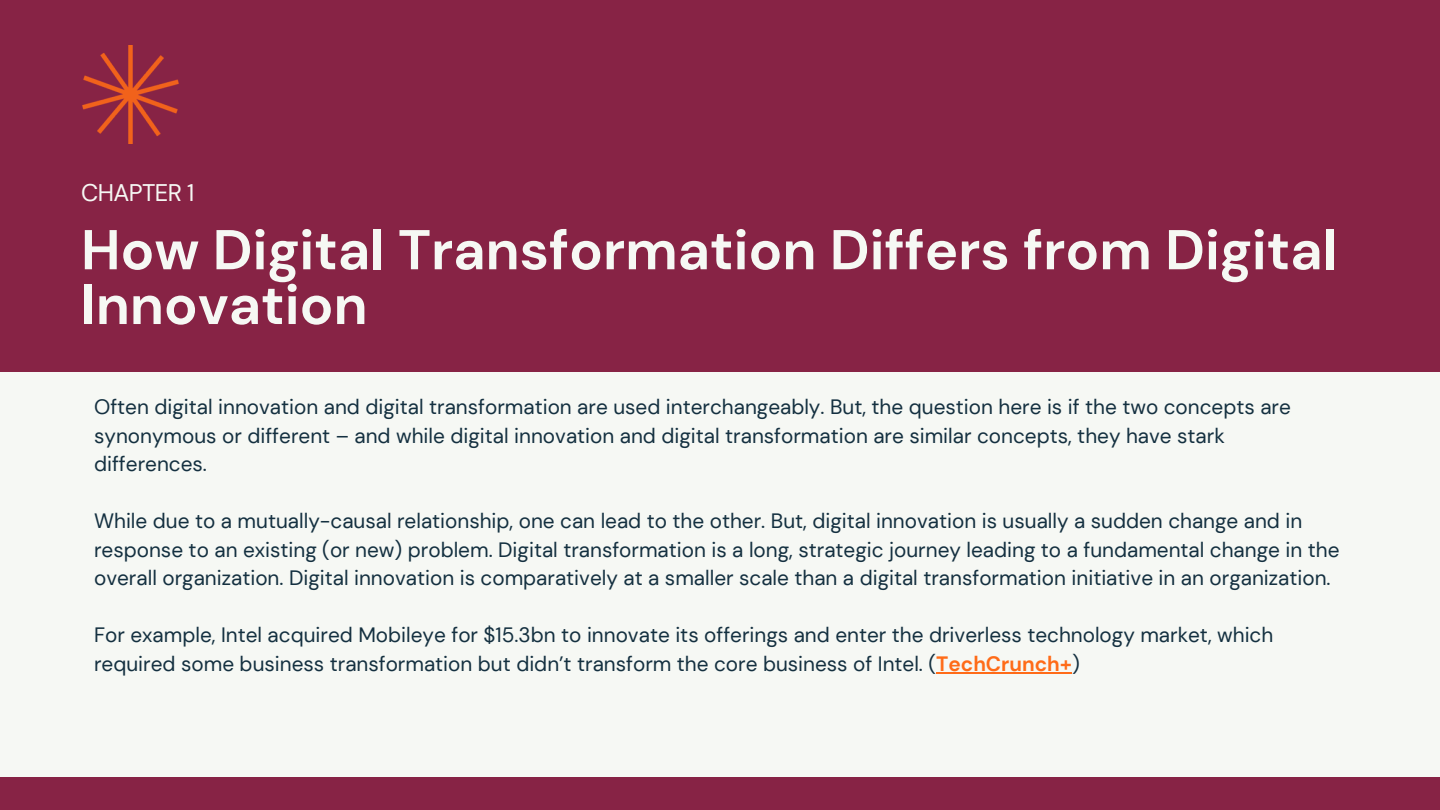
<style>
.page{position:relative;width:1440px;height:810px;background:#872345}
.page>*{position:absolute;margin:0;border:0;box-sizing:border-box;transform-origin:0 0}
.t1{font:700 56px/54.8px "DM Sans";color:#f6f8f4}
.t2{font:24px "DM Sans";letter-spacing:-.025em;color:#f6f8f4}
.t3{font:20.8px/28.5px "DM Sans";color:#143040}
.s1{font-weight:700;color:#ff6b18}
</style>
<div class="page">
<div style="left:0;top:372px;width:1440px;height:405px;background:#f6f8f4"></div>
<img style="left:82px;top:45px;width:97px;height:99px">
<hr style="left:936px;top:672px;width:136px;height:2px;background:#ff6b18">
<p class="t2" style="left:81px;top:177px;width:115px">CHAPTER 1</p>
<h1 class="t1" style="left:81px;top:223px;width:1258px">How Digital Transformation Differs from Digital<br>Innovation</h1>
<p class="t3" style="left:94px;top:393px;width:1198px">Often digital innovation and digital transformation are used interchangeably. But, the question here is if the two concepts are synonymous or different – and while digital innovation and digital transformation are similar concepts, they have stark differences.</p>
<p class="t3" style="left:94px;top:507px;width:1247px">While due to a mutually-causal relationship, one can lead to the other. But, digital innovation is usually a sudden change and in response to an existing (or new) problem. Digital transformation is a long, strategic journey leading to a fundamental change in the overall organization. Digital innovation is comparatively at a smaller scale than a digital transformation initiative in an organization.</p>
<p class="t3" style="left:94px;top:621px;width:1181px">For example, Intel acquired Mobileye for $15.3bn to innovate its offerings and enter the driverless technology market, which required some business transformation but didn’t transform the core business of Intel. (<span class="s1">TechCrunch+</span>)</p>
</div>
